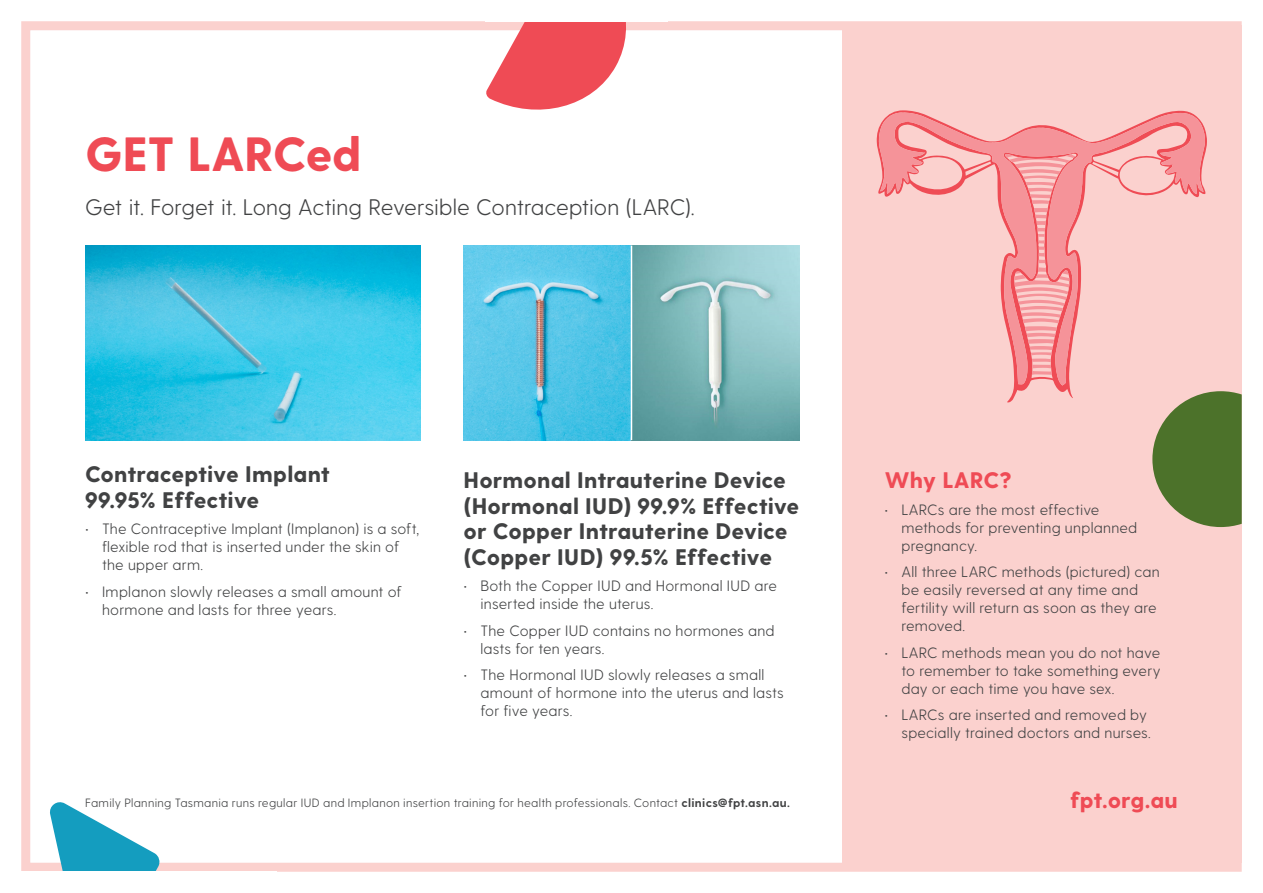
<style>
.page{position:relative;width:1263px;height:893px;background:#fff}
.page>*{position:absolute;margin:0;border:0;box-sizing:border-box;transform-origin:0 0}
.Headline{font:800 48px "Greycliff CF";letter-spacing:-.02em;color:#ef4b55}
.Coloured_subheading{font:800 22.5px/25.5px "Greycliff CF";color:#414243}
.Introduction{font:300 22.5px "Greycliff CF";letter-spacing:-.005em;color:#414243}
.Body{font:800 22.5px "Greycliff CF";letter-spacing:-.01em;color:#ef4b55}
.Coloured_subheading-2{font:800 22.5px "Greycliff CF";letter-spacing:-.005em;color:#ef4b55}
.Body-2{font:300 15px/18px "Greycliff CF";letter-spacing:.01em;color:#414243}
.Body-3{font:300 12px "Greycliff CF";letter-spacing:.025em;color:#414243}
.s1{font-weight:700}
</style>
<div class="page">
<div style="left:842px;top:26px;width:400px;height:837px;background:#fbd1ce"></div>
<div style="left:21px;top:21px;width:1221px;height:851px;border:9px solid #fbd1ce"></div>
<svg style="left:1152px;top:391px;width:90px;height:136px;background:#657f41"></svg>
<svg style="left:48px;top:802px;width:113px;height:70px"></svg>
<svg style="left:485px;top:21px;width:144px;height:89px"></svg>
<img style="left:85px;top:246px;width:336px;height:194px">
<img style="left:463px;top:246px;width:168px;height:194px">
<svg style="left:632px;top:246px;width:167px;height:194px;background:#82b9bb"></svg>
<svg style="left:876px;top:110px;width:331px;height:293px"></svg>
<svg style="left:879px;top:113px;width:326px;height:272px"></svg>
<svg style="left:1005px;top:154px;width:71px;height:221px"></svg>
<p class="Headline" style="left:85px;top:125px;width:278px">GET LARCed</p>
<p class="Introduction" style="left:85px;top:194px;width:611px">Get it. Forget it. Long Acting Reversible Contraception (LARC).</p>
<p class="Coloured_subheading" style="left:85px;top:462px;width:247px">Contraceptive Implant<br>99.95% Effective</p>
<p class="Body-2" style="left:102px;top:520px;width:319px;text-indent:-17px">• The Contraceptive Implant (Implanon) is a soft, flexible rod that is inserted under the skin of the upper arm.</p>
<p class="Body-2" style="left:102px;top:582px;width:301px;text-indent:-17px">• Implanon slowly releases a small amount of hormone and lasts for three years.</p>
<p class="Coloured_subheading" style="left:463px;top:469px;width:337px">Hormonal Intrauterine Device (Hormonal IUD) 99.9% Effective or Copper Intrauterine Device (Copper IUD) 99.5% Effective</p>
<p class="Body-2" style="left:480px;top:577px;width:298px;text-indent:-17px">• Both the Copper IUD and Hormonal IUD are inserted inside the uterus.</p>
<p class="Body-2" style="left:480px;top:622px;width:296px;text-indent:-17px">• The Copper IUD contains no hormones and lasts for ten years.</p>
<p class="Body-2" style="left:480px;top:666px;width:305px;text-indent:-17px">• The Hormonal IUD slowly releases a small amount of hormone into the uterus and lasts for five years.</p>
<p class="Body-3" style="left:85px;top:796px;width:706px">Family Planning Tasmania runs regular IUD and Implanon insertion training for health professionals. Contact <span class="s1">clinics@fpt.asn.au.</span></p>
<p class="Coloured_subheading-2" style="left:884px;top:467px;width:129px">Why LARC?</p>
<p class="Body-2" style="left:901px;top:501px;width:237px;text-indent:-17px">• LARCs are the most effective methods for preventing unplanned pregnancy.</p>
<p class="Body-2" style="left:901px;top:563px;width:260px;text-indent:-17px">• All three LARC methods (pictured) can be easily reversed at any time and fertility will return as soon as they are removed.</p>
<p class="Body-2" style="left:901px;top:644px;width:261px;text-align:justify;text-indent:-17px">• LARC methods mean you do not have to remember to take something every day or each time you have sex.</p>
<p class="Body-2" style="left:884px;top:706px;width:268px;text-align:right">• LARCs are inserted and removed by specially trained doctors and nurses.</p>
<p class="Body" style="left:1070px;top:786px;width:109px">fpt.org.au</p>
</div>
